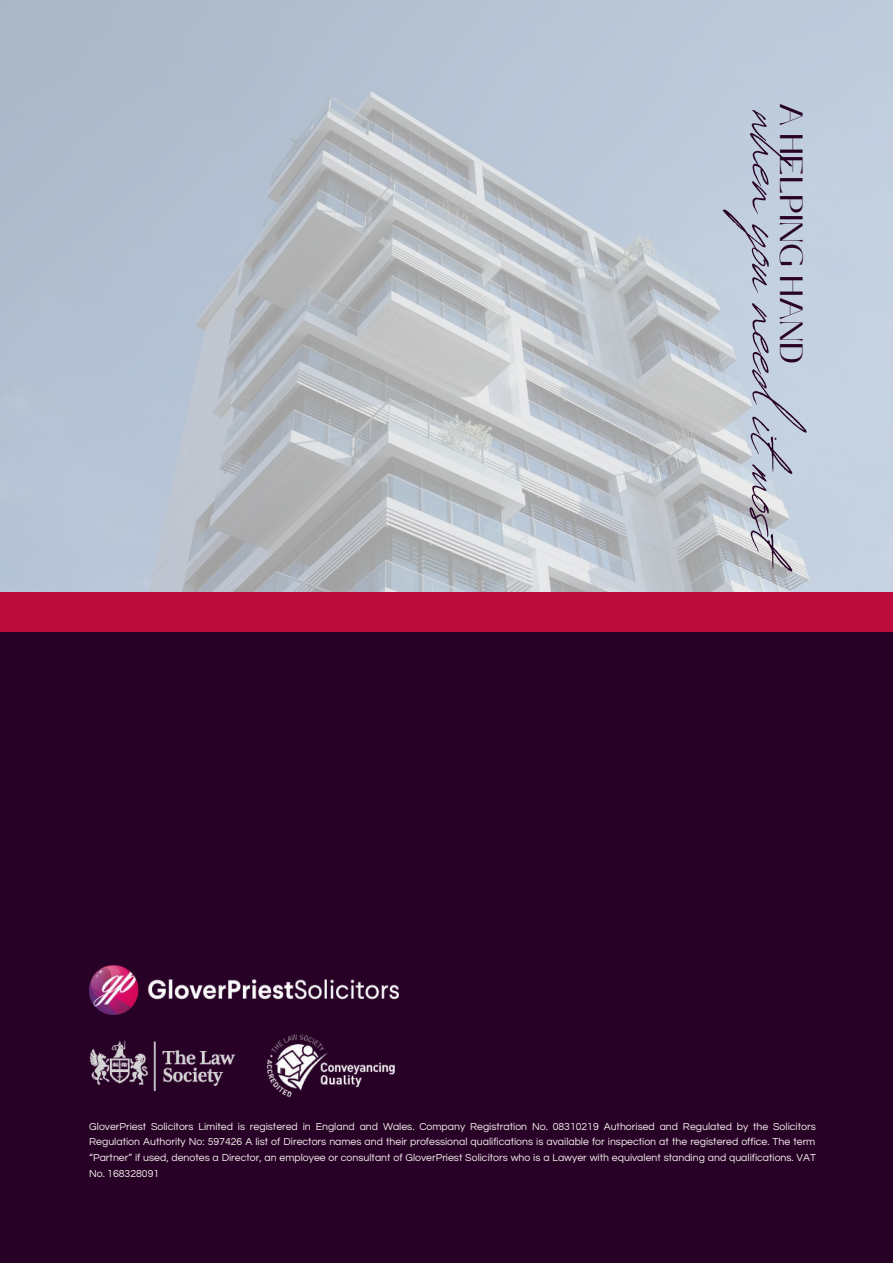
<style>
.page{position:relative;width:893px;height:1264px;background:#fff}
.page>*{position:absolute;margin:0;border:0;box-sizing:border-box;transform-origin:0 0}
.t1{font:94.35px "Revive 80 Signature";color:#270126}
.t2{font:32.1px "Black Mango";color:#270126}
.t3{font:10.5px/15.8px "Questrial";color:#f4f0ec;text-align:justify}
</style>
<div class="page">
<div style="left:0;top:631px;width:892px;height:631px;background:#270126"></div>
<img style="left:0;top:0;width:892px;height:592px">
<div style="left:0;top:592px;width:892px;height:39px;background:#bb0b3b"></div>
<img style="left:89px;top:965px;width:309px;height:49px">
<img style="left:89px;top:1040px;width:146px;height:52px">
<img style="left:266px;top:1034px;width:129px;height:63px">
<h2 class="t2" style="left:815px;top:103px;width:263px;rotate:90deg">A HELPING HAND</h2>
<h1 class="t1" style="left:840px;top:111px;width:464px;rotate:90deg">when you needitmost</h1>
<p class="t3" style="left:89px;top:1118px;width:728px">GloverPriest Solicitors Limited is registered in England and Wales. Company Registration No. 08310219 Authorised and Regulated by the Solicitors Regulation Authority No: 597426 A list of Directors names and their professional qualifications is available for inspection at the registered office. The term “Partner” if used, denotes a Director, an employee or consultant of GloverPriest Solicitors who is a Lawyer with equivalent standing and qualifications. VAT No. 168328091</p>
</div>
